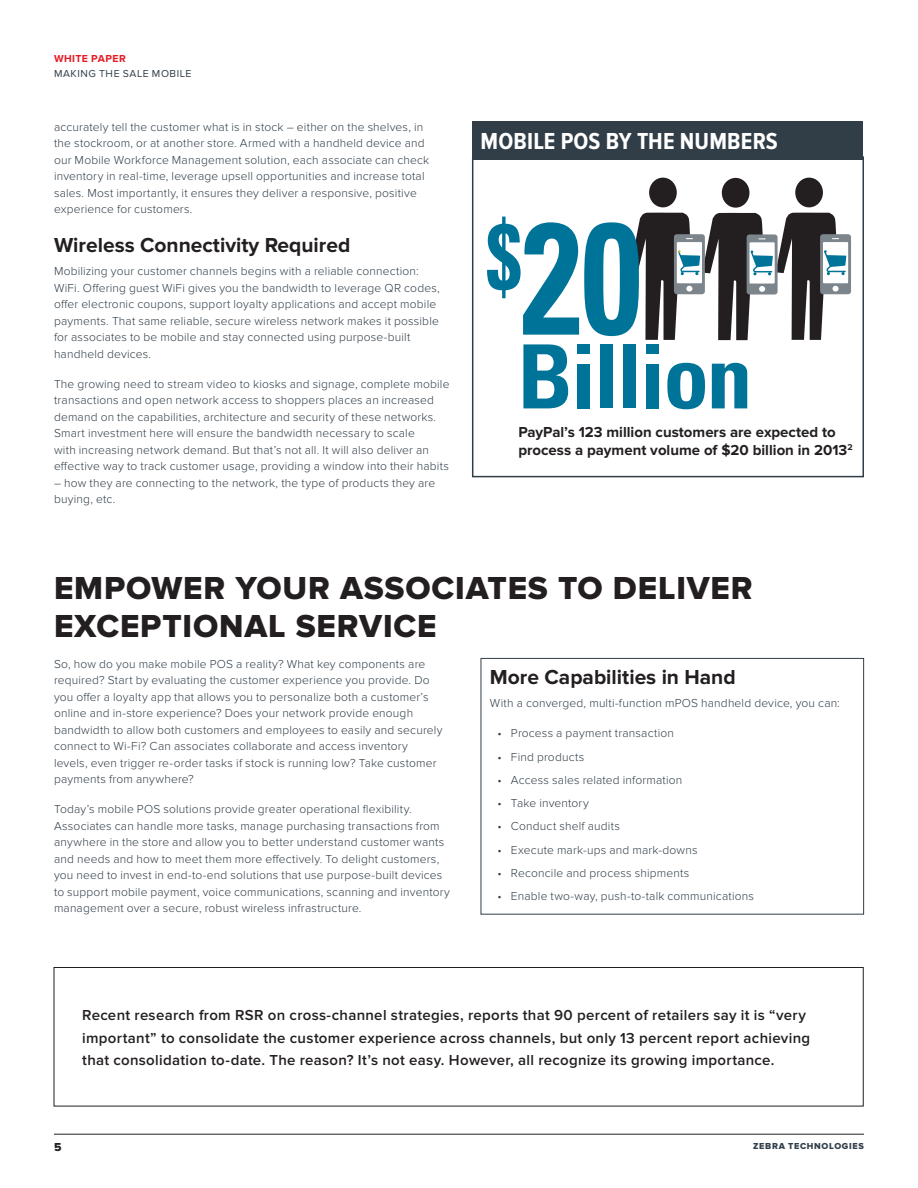
<style>
.page{position:relative;width:918px;height:1188px;background:#fff}
.page>*{position:absolute;margin:0;border:0;box-sizing:border-box;transform-origin:0 0}
.Header_1{font:33px/37.5px "Proxima Nova Extrabld";letter-spacing:.025em;color:#231f20}
.t1{font:700 24px "Proxima Nova Cond";letter-spacing:.005em;color:#fff}
.Header_2{font:700 21px "Proxima Nova";color:#231f20}
.Quote_Text{font:600 15px/22.5px "Proxima Nova";letter-spacing:.02em;color:#231f20}
.Header_2-2{font:700 15px/18px "Proxima Nova";color:#231f20}
.Body_Copy__Alternati{font:300 12px/16.5px "Proxima Nova";letter-spacing:.015em;color:#313e48}
.t2{font:12px "Proxima Nova Extrabld";color:#231f20}
.t3{font:10.5px "Proxima Nova";letter-spacing:.05em;color:#313e48}
.t4{font:700 10.5px "Proxima Nova";letter-spacing:.04em;color:#e51a23}
.t5{font:9px "Proxima Nova Extrabld";letter-spacing:.075em;color:#313e48}
</style>
<div class="page">
<div style="left:481px;top:658px;width:383px;height:257px;border:1px solid #313e48"></div>
<div style="left:54px;top:967px;width:810px;height:139px;border:1px solid #231f20"></div>
<div style="left:473px;top:122px;width:390px;height:38px;background:#313e48"></div>
<div style="left:472px;top:156px;width:392px;height:321px;border:2px solid #313e48"></div>
<div style="left:795px;top:178px;width:28px;height:29px;background:#231f20;border-radius:50%"></div>
<svg style="left:820px;top:234px;width:31px;height:60px"></svg>
<div style="left:823px;top:242px;width:25px;height:41px;background:#fff"></div>
<div style="left:722px;top:178px;width:27px;height:30px;background:#231f20;border-radius:50%"></div>
<div style="left:649px;top:178px;width:28px;height:29px;background:#231f20;border-radius:50%"></div>
<svg style="left:487px;top:213px;width:359px;height:196px"></svg>
<hr style="left:54px;top:1134px;width:810px;height:1px;background:#231f20">
<p class="t4" style="left:54px;top:53px;width:73px">WHITE PAPER</p>
<p class="t3" style="left:54px;top:67px;width:139px">MAKING THE SALE MOBILE</p>
<p class="Body_Copy__Alternati" style="left:54px;top:119px;width:377px">accurately tell the customer what is in stock – either on the shelves, in the stockroom, or at another store. Armed with a handheld device and our Mobile Workforce Management solution, each associate can check inventory in real-time, leverage upsell opportunities and increase total sales. Most importantly, it ensures they deliver a responsive, positive experience for customers.</p>
<p class="Header_2" style="left:54px;top:233px;width:298px">Wireless Connectivity Required</p>
<p class="Body_Copy__Alternati" style="left:54px;top:263px;width:387px">Mobilizing your customer channels begins with a reliable connection:<br>WiFi. Offering guest WiFi gives you the bandwidth to leverage QR codes, offer electronic coupons, support loyalty applications and accept mobile payments. That same reliable, secure wireless network makes it possible for associates to be mobile and stay connected using purpose-built handheld devices.</p>
<p class="Body_Copy__Alternati" style="left:54px;top:376px;width:397px">The growing need to stream video to kiosks and signage, complete mobile transactions and open network access to shoppers places an increased demand on the capabilities, architecture and security of these networks.<br>Smart investment here will ensure the bandwidth necessary to scale<br>with increasing network demand. But that’s not all. It will also deliver an effective way to track customer usage, providing a window into their habits</p>
<p class="Body_Copy__Alternati" style="left:54px;top:475px;width:383px">– how they are connecting to the network, the type of products they are buying, etc.</p>
<p class="t1" style="left:481px;top:127px;width:299px">MOBILE POS BY THE NUMBERS</p>
<p class="Header_2-2" style="left:518px;top:424px;width:336px">PayPal’s 123 million customers are expected to process a payment volume of $20 billion in 2013<sup>2</sup></p>
<p class="Header_1" style="left:54px;top:570px;width:700px">EMPOWER YOUR ASSOCIATES TO DELIVER<br>EXCEPTIONAL SERVICE</p>
<p class="Body_Copy__Alternati" style="left:54px;top:655px;width:390px">So, how do you make mobile POS a reality? What key components are required? Start by evaluating the customer experience you provide. Do you offer a loyalty app that allows you to personalize both a customer’s online and in-store experience? Does your network provide enough bandwidth to allow both customers and employees to easily and securely connect to Wi-Fi? Can associates collaborate and access inventory levels, even trigger re-order tasks if stock is running low? Take customer payments from anywhere?</p>
<p class="Body_Copy__Alternati" style="left:54px;top:801px;width:397px">Today’s mobile POS solutions provide greater operational flexibility.<br>Associates can handle more tasks, manage purchasing transactions from anywhere in the store and allow you to better understand customer wants and needs and how to meet them more effectively. To delight customers, you need to invest in end-to-end solutions that use purpose-built devices to support mobile payment, voice communications, scanning and inventory management over a secure, robust wireless infrastructure.</p>
<p class="Header_2" style="left:490px;top:665px;width:247px">More Capabilities in Hand</p>
<p class="Body_Copy__Alternati" style="left:490px;top:695px;width:351px">With a converged, multi-function mPOS handheld device, you can:</p>
<p class="Body_Copy__Alternati" style="left:497px;top:725px;width:178px">• Process a payment transaction</p>
<p class="Body_Copy__Alternati" style="left:497px;top:748px;width:88px">• Find products</p>
<p class="Body_Copy__Alternati" style="left:497px;top:772px;width:186px">• Access sales related information</p>
<p class="Body_Copy__Alternati" style="left:497px;top:795px;width:93px">• Take inventory</p>
<p class="Body_Copy__Alternati" style="left:497px;top:818px;width:124px">• Conduct shelf audits</p>
<p class="Body_Copy__Alternati" style="left:497px;top:841px;width:202px">• Execute mark-ups and mark-downs</p>
<p class="Body_Copy__Alternati" style="left:497px;top:865px;width:193px">• Reconcile and process shipments</p>
<p class="Body_Copy__Alternati" style="left:497px;top:888px;width:258px">• Enable two-way, push-to-talk communications</p>
<p class="Quote_Text" style="left:82px;top:1004px;width:730px">Recent research from RSR on cross-channel strategies, reports that 90 percent of retailers say it is “very important” to consolidate the customer experience across channels, but only 13 percent report achieving that consolidation to-date. The reason? It’s not easy. However, all recognize its growing importance.</p>
<p class="t2" style="left:54px;top:1140px;width:9px">5</p>
<p class="t5" style="left:753px;top:1141px;width:112px">ZEBRA TECHNOLOGIES</p>
</div>
